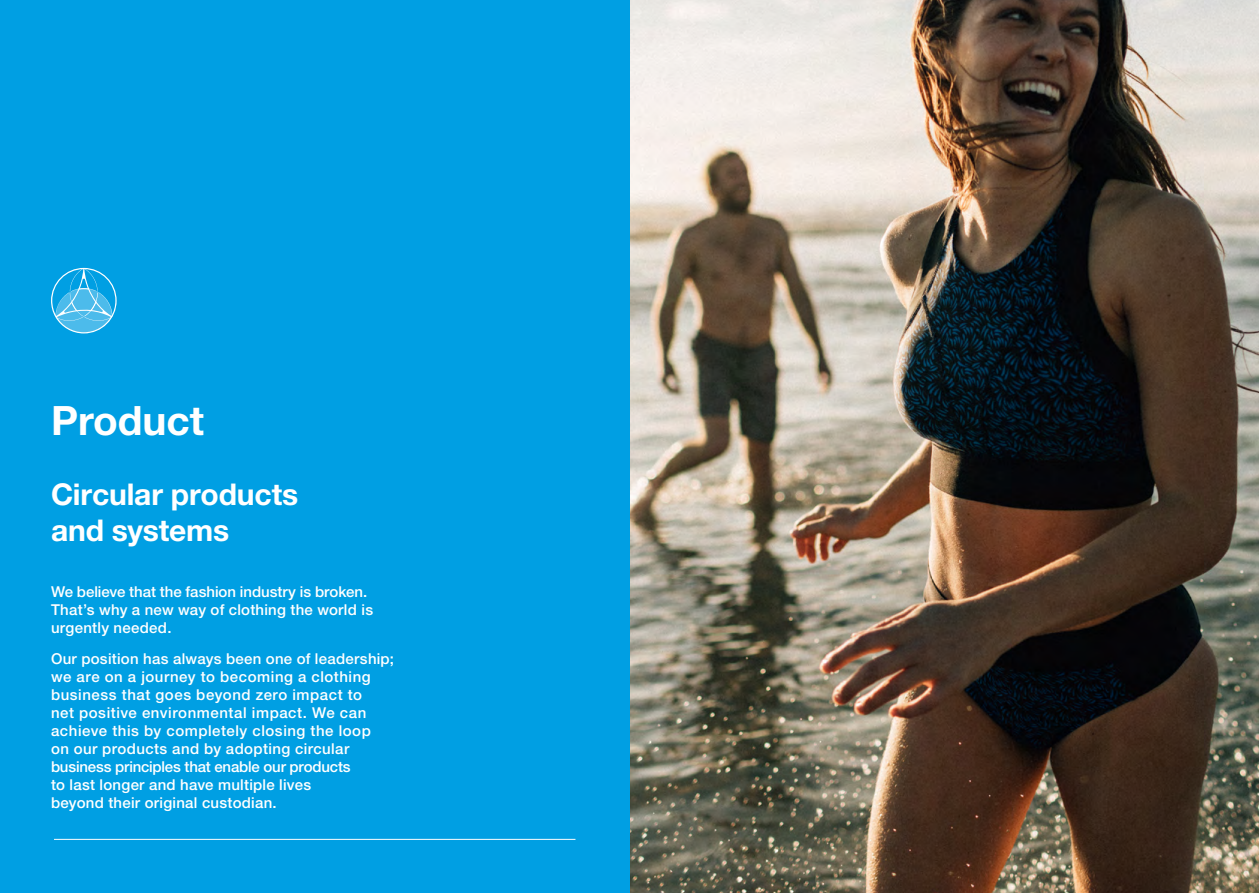
<style>
.page{position:relative;width:1259px;height:893px;background:#fff}
.page>*{position:absolute;margin:0;border:0;box-sizing:border-box;transform-origin:0 0}
.t1{font:700 40.5px "Helvetica Neue LT Std";color:#fff}
.t2{font:700 30px/36px "Helvetica Neue LT Std";letter-spacing:-.005em;color:#fff}
.t3{font:500 15px/18px "Helvetica Neue LT Std";letter-spacing:.02em;color:#fff}
</style>
<div class="page">
<img style="left:629px;top:0;width:630px;height:893px">
<div style="left:0;top:0;width:629px;height:893px;background:#009fe3"></div>
<hr style="left:54px;top:839px;width:521px;height:1px;background:#fff">
<svg style="left:51px;top:268px;width:66px;height:65px"></svg>
<h1 class="t1" style="left:51px;top:395px;width:155px">Product</h1>
<h2 class="t2" style="left:51px;top:475px;width:249px">Circular products and systems</h2>
<p class="t3" style="left:51px;top:583px;width:323px">We believe that the fashion industry is broken.<br>That’s why a new way of clothing the world is urgently needed.</p>
<p class="t3" style="left:51px;top:649px;width:344px">Our position has always been one of leadership; we are on a journey to becoming a clothing business that goes beyond zero impact to<br>net positive environmental impact. We can achieve this by completely closing the loop<br>on our products and by adopting circular business principles that enable our products<br>to last longer and have multiple lives<br>beyond their original custodian.</p>
</div>
